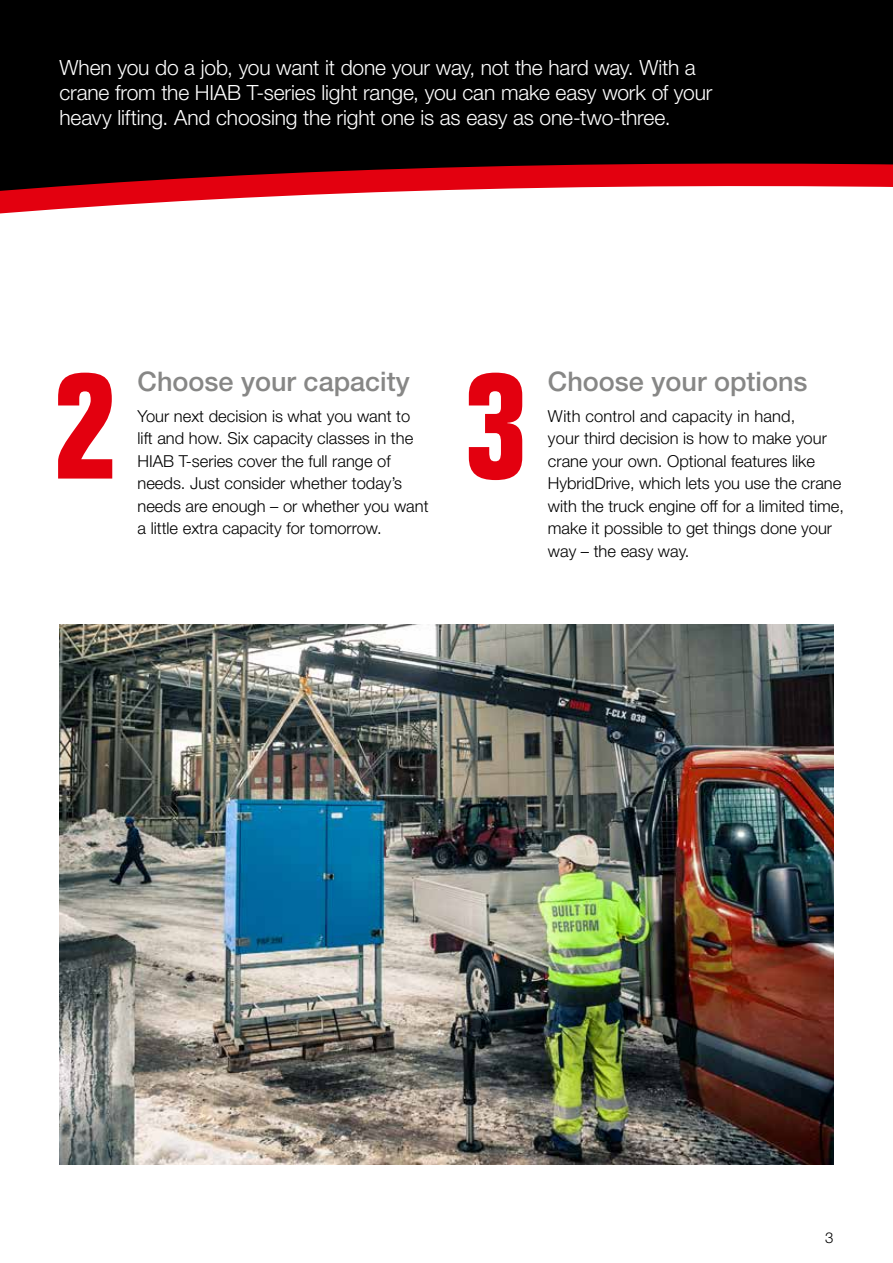
<style>
.page{position:relative;width:893px;height:1263px;background:#fff}
.page>*{position:absolute;margin:0;border:0;box-sizing:border-box;transform-origin:0 0}
.t1{font:700 condensed 150px "Folio Std";color:#e3000f}
.t2{font:500 27px "Helvetica Neue LT Std";color:#878786}
.t3{font:300 21px/25.2px "Helvetica Neue LT Std";letter-spacing:-.005em;color:#fff}
.t4{font:300 16.5px/22.5px "Helvetica Neue LT Std";color:#000}
.t5{font:300 15px "Helvetica Neue LT Std";color:#000}
</style>
<div class="page">
<img style="left:60px;top:625px;width:773px;height:540px">
<div style="left:0;top:0;width:893px;height:162px;background:#000"></div>
<svg style="left:0;top:162px;width:893px;height:52px"></svg>
<p class="t3" style="left:60px;top:54px;width:654px">When you do a job, you want it done your way, not the hard way. With a crane from the HIAB T-series light range, you can make easy work of your heavy lifting. And choosing the right one is as easy as one-two-three.</p>
<h2 class="t2" style="left:138px;top:365px;width:274px">Choose your capacity</h2>
<p class="t4" style="left:138px;top:404px;width:293px">Your next decision is what you want to lift and how. Six capacity classes in the HIAB T-series cover the full range of needs. Just consider whether today’s needs are enough – or whether you want a little extra capacity for tomorrow.</p>
<h1 class="t1" style="left:53px;top:343px;width:65px">2</h1>
<h1 class="t1" style="left:464px;top:343px;width:65px">3</h1>
<h2 class="t2" style="left:548px;top:365px;width:261px">Choose your options</h2>
<p class="t4" style="left:548px;top:404px;width:298px">With control and capacity in hand,<br>your third decision is how to make your crane your own. Optional features like HybridDrive, which lets you use the crane with the truck engine off for a limited time, make it possible to get things done your way – the easy way.</p>
<p class="t5" style="left:825px;top:1228px;width:10px">3</p>
</div>
